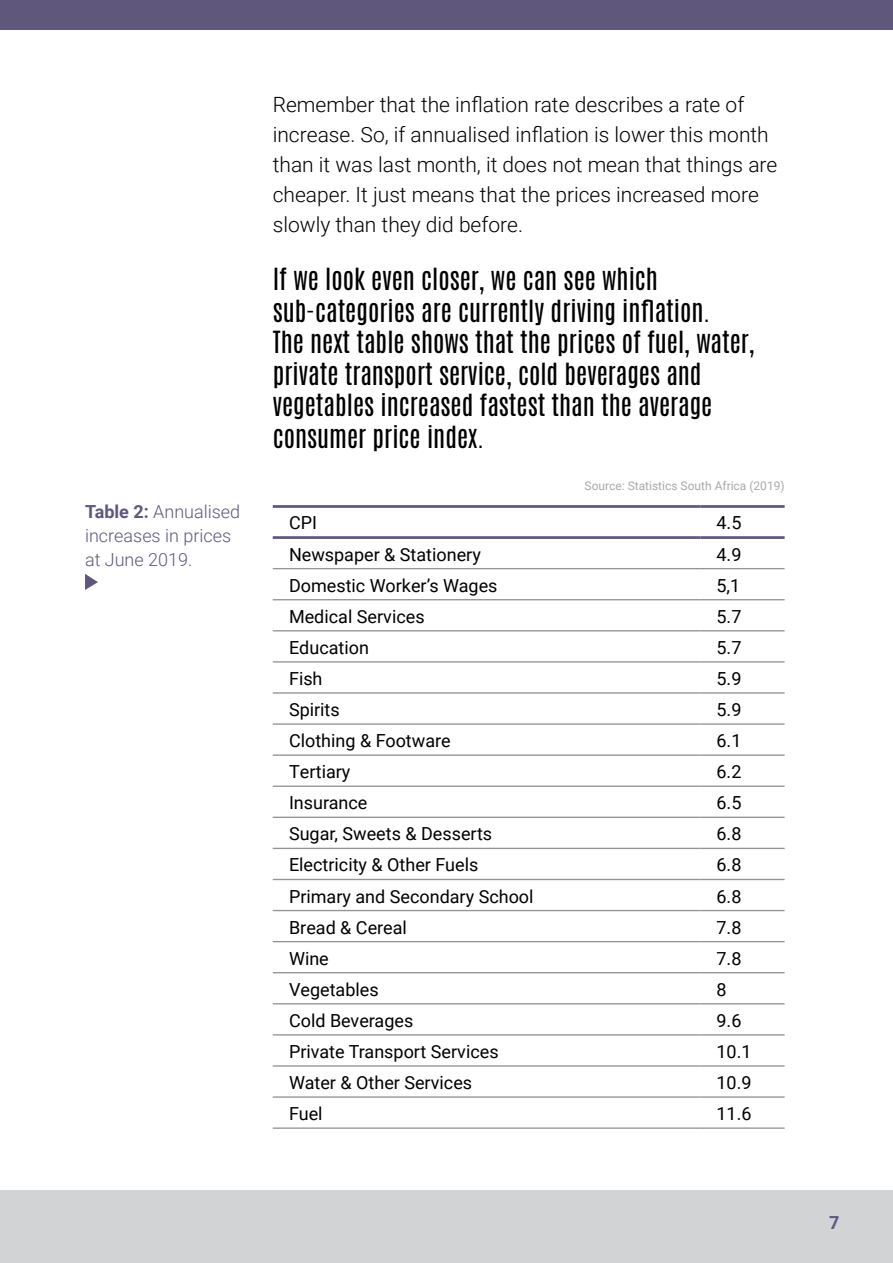
<style>
.page{position:relative;width:893px;height:1263px;background:#fff}
.page>*{position:absolute;margin:0;border:0;box-sizing:border-box;transform-origin:0 0}
.t1{font:25.5px/31.5px "Antonio";color:#000}
.t2{font:300 21px/30px "Roboto";color:#000}
.t3{font:18px "Roboto";color:#000}
.t4{font:300 18px/24px "Roboto";color:#60577c}
.t5{font:700 18px "Roboto";color:#60577c}
.t6{font:12px "Roboto";color:#a7a9ac}
.s1{font-weight:700}
</style>
<div class="page">
<div style="left:0;top:1190px;width:893px;height:73px;background:#d1d3d4"></div>
<hr style="left:273px;top:630px;width:427px;height:1px;background:#939598">
<hr style="left:700px;top:630px;width:85px;height:1px;background:#939598">
<hr style="left:273px;top:661px;width:427px;height:1px;background:#939598">
<hr style="left:700px;top:661px;width:85px;height:1px;background:#939598">
<hr style="left:273px;top:692px;width:427px;height:2px;background:#939598">
<hr style="left:700px;top:692px;width:85px;height:2px;background:#939598">
<hr style="left:273px;top:723px;width:427px;height:2px;background:#939598">
<hr style="left:700px;top:723px;width:85px;height:2px;background:#939598">
<hr style="left:273px;top:754px;width:427px;height:2px;background:#939598">
<hr style="left:700px;top:754px;width:85px;height:2px;background:#939598">
<hr style="left:273px;top:785px;width:427px;height:2px;background:#939598">
<hr style="left:700px;top:785px;width:85px;height:2px;background:#939598">
<hr style="left:273px;top:817px;width:427px;height:1px;background:#939598">
<hr style="left:700px;top:817px;width:85px;height:1px;background:#939598">
<hr style="left:273px;top:848px;width:427px;height:1px;background:#939598">
<hr style="left:700px;top:848px;width:85px;height:1px;background:#939598">
<hr style="left:273px;top:879px;width:427px;height:1px;background:#939598">
<hr style="left:700px;top:879px;width:85px;height:1px;background:#939598">
<hr style="left:273px;top:910px;width:427px;height:1px;background:#939598">
<hr style="left:700px;top:910px;width:85px;height:1px;background:#939598">
<hr style="left:273px;top:941px;width:427px;height:1px;background:#939598">
<hr style="left:700px;top:941px;width:85px;height:1px;background:#939598">
<hr style="left:273px;top:972px;width:427px;height:1px;background:#939598">
<hr style="left:700px;top:972px;width:85px;height:1px;background:#939598">
<hr style="left:273px;top:1003px;width:427px;height:1px;background:#939598">
<hr style="left:700px;top:1003px;width:85px;height:1px;background:#939598">
<hr style="left:273px;top:1034px;width:427px;height:1px;background:#939598">
<hr style="left:700px;top:1034px;width:85px;height:1px;background:#939598">
<hr style="left:273px;top:1065px;width:427px;height:2px;background:#939598">
<hr style="left:700px;top:1065px;width:85px;height:2px;background:#939598">
<hr style="left:273px;top:1096px;width:427px;height:2px;background:#939598">
<hr style="left:700px;top:1096px;width:85px;height:2px;background:#939598">
<hr style="left:273px;top:1127px;width:427px;height:2px;background:#939598">
<hr style="left:700px;top:1127px;width:85px;height:2px;background:#939598">
<hr style="left:273px;top:568px;width:427px;height:1px;background:#939598">
<hr style="left:273px;top:599px;width:427px;height:1px;background:#939598">
<hr style="left:700px;top:568px;width:85px;height:1px;background:#939598">
<hr style="left:700px;top:599px;width:85px;height:1px;background:#939598">
<hr style="left:273px;top:505px;width:427px;height:3px;background:#60577c">
<hr style="left:700px;top:505px;width:85px;height:3px;background:#60577c">
<hr style="left:273px;top:536px;width:427px;height:3px;background:#60577c">
<hr style="left:700px;top:536px;width:85px;height:3px;background:#60577c">
<svg style="left:85px;top:574px;width:13px;height:16px"></svg>
<div style="left:0;top:0;width:893px;height:30px;background:#60577c"></div>
<p class="t4" style="left:85px;top:499px;width:157px"><span class="s1">Table 2:</span> Annualised increases in prices at June 2019.</p>
<p class="t2" style="left:273px;top:89px;width:506px">Remember that the inflation rate describes a rate of increase. So, if annualised inflation is lower this month than it was last month, it does not mean that things are cheaper. It just means that the prices increased more slowly than they did before.</p>
<p class="t1" style="left:273px;top:264px;width:483px">If we look even closer, we can see which sub-categories are currently driving inflation.<br>The next table shows that the prices of fuel, water, private transport service, cold beverages and vegetables increased fastest than the average consumer price index.</p>
<p class="t6" style="left:585px;top:477px;width:202px">Source: Statistics South Africa (2019)</p>
<p class="t3" style="left:289px;top:510px;width:29px">CPI</p>
<p class="t3" style="left:716px;top:510px;width:26px">4.5</p>
<p class="t3" style="left:289px;top:541px;width:193px">Newspaper &amp; Stationery</p>
<p class="t3" style="left:716px;top:541px;width:26px">4.9</p>
<p class="t3" style="left:289px;top:573px;width:210px">Domestic Worker’s Wages</p>
<p class="t3" style="left:716px;top:573px;width:25px">5,1</p>
<p class="t3" style="left:289px;top:604px;width:137px">Medical Services</p>
<p class="t3" style="left:716px;top:604px;width:26px">5.7</p>
<p class="t3" style="left:289px;top:635px;width:81px">Education</p>
<p class="t3" style="left:716px;top:635px;width:26px">5.7</p>
<p class="t3" style="left:289px;top:666px;width:35px">Fish</p>
<p class="t3" style="left:716px;top:666px;width:26px">5.9</p>
<p class="t3" style="left:289px;top:697px;width:52px">Spirits</p>
<p class="t3" style="left:716px;top:697px;width:26px">5.9</p>
<p class="t3" style="left:289px;top:728px;width:163px">Clothing &amp; Footware</p>
<p class="t3" style="left:716px;top:728px;width:26px">6.1</p>
<p class="t3" style="left:289px;top:759px;width:63px">Tertiary</p>
<p class="t3" style="left:716px;top:759px;width:26px">6.2</p>
<p class="t3" style="left:289px;top:790px;width:80px">Insurance</p>
<p class="t3" style="left:716px;top:790px;width:26px">6.5</p>
<p class="t3" style="left:289px;top:821px;width:205px">Sugar, Sweets &amp; Desserts</p>
<p class="t3" style="left:716px;top:821px;width:26px">6.8</p>
<p class="t3" style="left:289px;top:852px;width:191px">Electricity &amp; Other Fuels</p>
<p class="t3" style="left:716px;top:852px;width:26px">6.8</p>
<p class="t3" style="left:289px;top:883px;width:246px">Primary and Secondary School</p>
<p class="t3" style="left:716px;top:883px;width:26px">6.8</p>
<p class="t3" style="left:289px;top:914px;width:119px">Bread &amp; Cereal</p>
<p class="t3" style="left:716px;top:914px;width:26px">7.8</p>
<p class="t3" style="left:289px;top:946px;width:41px">Wine</p>
<p class="t3" style="left:716px;top:946px;width:26px">7.8</p>
<p class="t3" style="left:289px;top:977px;width:91px">Vegetables</p>
<p class="t3" style="left:716px;top:977px;width:12px">8</p>
<p class="t3" style="left:289px;top:1008px;width:126px">Cold Beverages</p>
<p class="t3" style="left:716px;top:1008px;width:26px">9.6</p>
<p class="t3" style="left:289px;top:1039px;width:211px">Private Transport Services</p>
<p class="t3" style="left:716px;top:1039px;width:37px">10.1</p>
<p class="t3" style="left:289px;top:1070px;width:185px">Water &amp; Other Services</p>
<p class="t3" style="left:716px;top:1070px;width:37px">10.9</p>
<p class="t3" style="left:289px;top:1101px;width:35px">Fuel</p>
<p class="t3" style="left:716px;top:1101px;width:37px">11.6</p>
<p class="t5" style="left:829px;top:1210px;width:12px">7</p>
</div>
